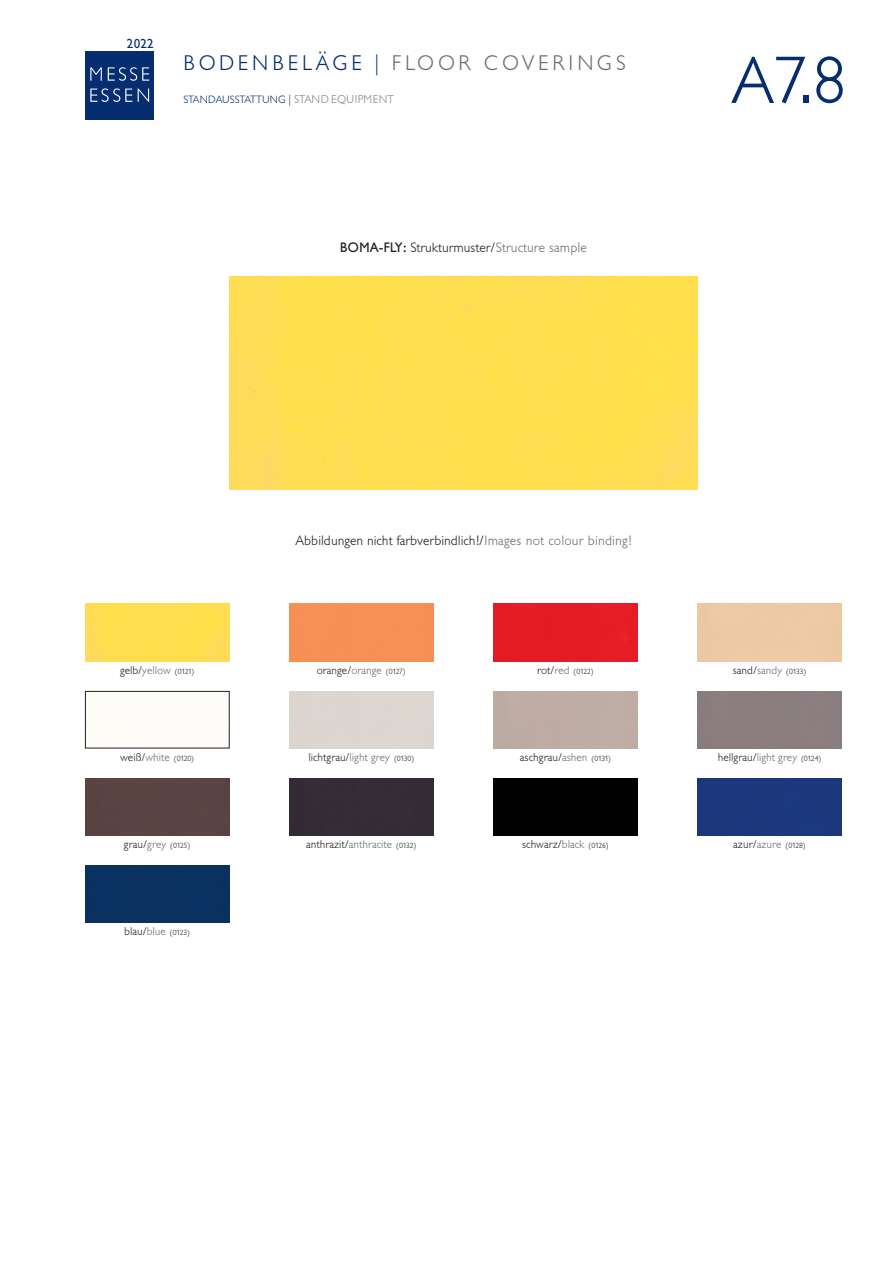
<style>
.page{position:relative;width:893px;height:1263px;background:#fff}
.page>*{position:absolute;margin:0;border:0;box-sizing:border-box;transform-origin:0 0}
.t1{font:300 66px "Gill Sans BQ";color:#052d6f}
.t2{font:300 21px "Gill Sans BQ";letter-spacing:.18em;color:#6c6d70}
.t3{font:300 13.5px "Gill Sans BQ";color:#231f20}
.t4{font:12.75px "Gill Sans BQ";color:#052d6f}
.t5{font:300 11.25px "Gill Sans BQ";color:#231f20}
.t6{font:300 11.25px "Gill Sans BQ";color:#6c6d70}
.t7{font:300 10.5px "Gill Sans BQ";color:#052d6f}
.t8{font:300 7.5px "Gill Sans BQ";letter-spacing:-.01em;color:#231f20}
.s1{color:#052d6f}
.s2{font-size:11.25px;color:#231f20}
.s3{font-size:11.25px;color:#808285}
.s4{font-weight:400}
.s5{color:#6c6d70}
.s6{color:#231f20}
.s7{font-size:7.5px;color:#231f20}
.s8{font-size:7.5px}
.s9{font-size:11.25px}
.s10{font-size:11.25px;color:#6c6d70}
</style>
<div class="page">
<div style="left:86px;top:51px;width:68px;height:68px;background:#052d6f"></div>
<svg style="left:90px;top:67px;width:59px;height:14px"></svg>
<svg style="left:90px;top:88px;width:59px;height:14px"></svg>
<div style="left:230px;top:276px;width:467px;height:213px;background:#ffde4e"></div>
<img style="left:85px;top:604px;width:145px;height:57px">
<div style="left:289px;top:604px;width:145px;height:57px;background:#f69055"></div>
<div style="left:85px;top:691px;width:145px;height:57px;border:1px solid #231f20"></div>
<div style="left:85px;top:778px;width:145px;height:58px;background:#5a4443"></div>
<div style="left:289px;top:778px;width:145px;height:58px;background:#332c36"></div>
<div style="left:493px;top:604px;width:145px;height:57px;background:#e51b25"></div>
<div style="left:493px;top:778px;width:145px;height:58px;background:#020102"></div>
<div style="left:697px;top:778px;width:145px;height:58px;background:#1b387d"></div>
<div style="left:85px;top:865px;width:145px;height:58px;background:#0a3261"></div>
<p class="t4" style="left:127px;top:37px;width:28px">2022</p>
<h2 class="t2" style="left:184px;top:51px;width:444px"><span class="s1">BODENBELÄGE |</span> FLOOR COVERINGS</h2>
<p class="t7" style="left:184px;top:94px;width:212px">STANDAUSSTATTUNG <span class="s2">|</span> <span class="s3">STAND EQUIPMENT</span></p>
<p class="t3" style="left:340px;top:240px;width:248px"><span class="s4">BOMA-FLY:</span> Strukturmuster/<span class="s5">Structure sample</span></p>
<h1 class="t1" style="left:732px;top:44px;width:116px">A7.8</h1>
<p class="t3" style="left:296px;top:533px;width:337px">Abbildungen nicht farbverbindlich!/<span class="s5">Images not colour binding!</span></p>
<p class="t6" style="left:120px;top:663px;width:76px"><span class="s6">gelb/</span>yellow <span class="s7">(0121)</span></p>
<p class="t5" style="left:317px;top:663px;width:91px">orange/<span class="s5">orange</span> <span class="s8">(0127)</span></p>
<p class="t8" style="left:537px;top:667px;width:59px"><span class="s9">rot/</span><span class="s10">red</span> (0122)</p>
<p class="t8" style="left:733px;top:667px;width:75px"><span class="s9">sand/</span><span class="s10">sandy</span> (0133)</p>
<p class="t8" style="left:120px;top:754px;width:76px"><span class="s9">weiß/</span><span class="s10">white</span> (0120)</p>
<p class="t5" style="left:308px;top:751px;width:108px">lichtgrau/<span class="s5">light grey</span> <span class="s8">(0130)</span></p>
<p class="t5" style="left:520px;top:751px;width:93px">aschgrau/<span class="s5">ashen</span> <span class="s8">(0131)</span></p>
<p class="t5" style="left:718px;top:751px;width:105px">hellgrau/<span class="s5">light grey</span> <span class="s8">(0124)</span></p>
<p class="t8" style="left:124px;top:841px;width:68px"><span class="s9">grau/</span><span class="s10">grey</span> (0125)</p>
<p class="t5" style="left:306px;top:838px;width:112px">anthrazit/<span class="s5">anthracite</span> <span class="s8">(0132)</span></p>
<p class="t5" style="left:522px;top:838px;width:89px">schwarz/<span class="s5">black</span> <span class="s8">(0126)</span></p>
<p class="t8" style="left:733px;top:841px;width:74px"><span class="s9">azur/</span><span class="s10">azure</span> (0128)</p>
<p class="t8" style="left:124px;top:928px;width:68px"><span class="s9">blau/</span><span class="s10">blue</span> (0123)</p>
</div>
